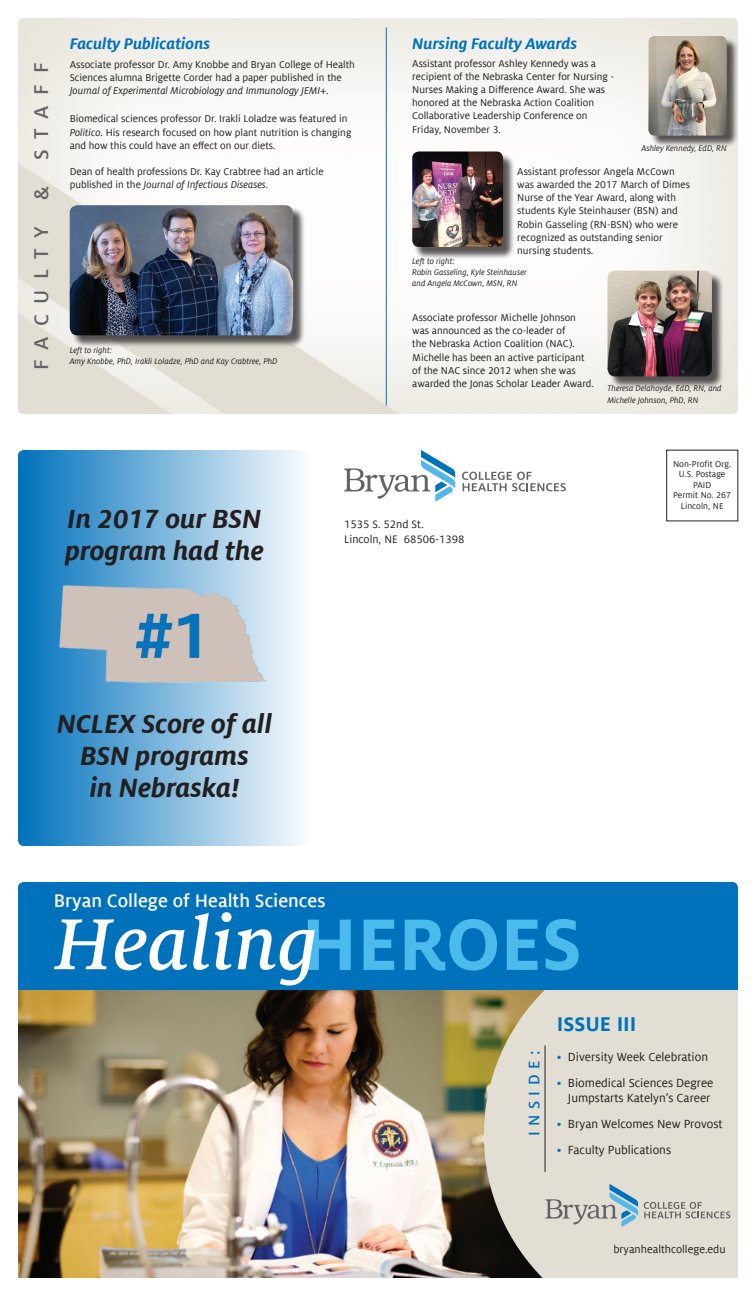
<style>
.page{position:relative;width:756px;height:1296px;background:#fff}
.page>*{position:absolute;margin:0;border:0;box-sizing:border-box;transform-origin:0 0}
.t1{font:italic 500 80px "Milo Serif Offc";color:#fff}
.t2{font:italic 700 29px/32px "Milo Offc";color:#231f20}
.t3{font:500 22px "Milo Offc";letter-spacing:.48em;color:#636366}
.t4{font:700 22px "Milo Sc Offc";color:#0072bc}
.t5{font:500 20.1px "Milo Offc";color:#fff}
.t6{font:italic 700 17px "Milo Offc";color:#0072bc}
.t7{font:500 17px "Milo Offc";letter-spacing:.325em;color:#0072bc}
.t8{font:13px/15px "Milo Offc";color:#231f20;text-align:right}
.t9{font:12px/14.4px "Milo Offc";color:#231f20}
.t10{font:11px/13.2px "Milo Offc";color:#231f20}
.t11{font:9.5px/10.5px "Milo Offc";color:#231f20;text-align:center}
.t12{font:italic 9px/11px "Milo Offc";color:#231f20}
.s1{font-style:italic}
.s2{font-family:"Milo Offc";font-weight:700;font-style:normal;font-size:80.8px;color:#4cbbeb}
.s3{color:#0072bc}
</style>
<div class="page">
<svg style="left:18px;top:160px;width:419px;height:254px"></svg>
<svg style="left:18px;top:311px;width:191px;height:103px;background:#e6e3d9"></svg>
<img style="left:18px;top:990px;width:466px;height:288px">
<svg style="left:484px;top:990px;width:254px;height:288px;background:#d6d2c5"></svg>
<svg style="left:545px;top:1184px;width:93px;height:43px;background:#bfc8c7"></svg>
<svg style="left:644px;top:1202px;width:86px;height:16px"></svg>
<hr style="left:545px;top:1045px;width:1px;height:127px;background:#231f20">
<div style="left:18px;top:882px;width:720px;height:108px;background:#0072bc"></div>
<div style="left:650px;top:38px;width:89px;height:110px;background:#231f20;opacity:.75"></div>
<img style="left:649px;top:36px;width:78px;height:100px">
<div style="left:609px;top:272px;width:116px;height:117px;background:#231f20;opacity:.75"></div>
<img style="left:608px;top:271px;width:104px;height:105px">
<div style="left:414px;top:153px;width:102px;height:107px;background:#231f20;opacity:.75"></div>
<img style="left:412px;top:151px;width:91px;height:96px">
<div style="left:71px;top:207px;width:235px;height:141px;background:#231f20;opacity:.75"></div>
<img style="left:70px;top:205px;width:223px;height:130px">
<hr style="left:386px;top:27px;width:1px;height:378px;background:#0072bc">
<svg style="left:344px;top:450px;width:111px;height:52px"></svg>
<svg style="left:462px;top:472px;width:104px;height:19px"></svg>
<div style="left:18px;top:450px;width:293px;height:396px;background:linear-gradient(to right,#0071bb,#fdfdfe);border-radius:6px"></div>
<img style="left:60px;top:585px;width:205px;height:98px">
<h3 class="t3" style="left:29px;top:370px;width:309px;rotate:-90deg">FACULTY &amp; STAFF</h3>
<h3 class="t6" style="left:70px;top:35px;width:142px">Faculty Publications</h3>
<p class="t10" style="left:70px;top:58px;width:287px">Associate professor Dr. Amy Knobbe and Bryan College of Health<br>Sciences alumna Brigette Corder had a paper published in the<br><span class="s1">Journal of Experimental Microbiology and Immunology JEMI+</span>.</p>
<p class="t10" style="left:70px;top:112px;width:283px">Biomedical sciences professor Dr. Irakli Loladze was featured in<br><span class="s1">Politico</span>. His research focused on how plant nutrition is changing and how this could have an effect on our diets.</p>
<p class="t10" style="left:70px;top:165px;width:256px">Dean of health professions Dr. Kay Crabtree had an article published in the <span class="s1">Journal of Infectious Diseases</span>.</p>
<p class="t12" style="left:70px;top:345px;width:209px">Left to right:<br>Amy Knobbe, PhD, Irakli Loladze, PhD and Kay Crabtree, PhD</p>
<h3 class="t6" style="left:412px;top:35px;width:166px">Nursing Faculty Awards</h3>
<p class="t10" style="left:412px;top:57px;width:203px">Assistant professor Ashley Kennedy was a recipient of the Nebraska Center for Nursing - Nurses Making a Difference Award. She was honored at the Nebraska Action Coalition Collaborative Leadership Conference on Friday, November 3.</p>
<p class="t10" style="left:517px;top:165px;width:174px">Assistant professor Angela McCown was awarded the 2017 March of Dimes<br>Nurse of the Year Award, along with students Kyle Steinhauser (BSN) and<br>Robin Gasseling (RN-BSN) who were recognized as outstanding senior nursing students.</p>
<p class="t12" style="left:642px;top:143px;width:87px">Ashley Kennedy, EdD, RN</p>
<p class="t12" style="left:412px;top:256px;width:116px">Left to right:<br>Robin Gasseling, Kyle Steinhauser and Angela McCown, MSN, RN</p>
<p class="t10" style="left:412px;top:311px;width:183px">Associate professor Michelle Johnson was announced as the co-leader of<br>the Nebraska Action Coalition (NAC).<br>Michelle has been an active participant of the NAC since 2012 when she was awarded the Jonas Scholar Leader Award.</p>
<p class="t12" style="left:608px;top:382px;width:116px;line-height:11.6px">Theresa Delahoyde, EdD, RN, and<br>Michelle Johnson, PhD, RN</p>
<h2 class="t2" style="left:65px;top:503px;width:200px">In 2017 our BSN program had the</h2>
<p class="t9" style="left:344px;top:517px;width:122px">1535 S. 52nd St.<br>Lincoln, NE 68506-1398</p>
<p class="t11" style="left:673px;top:459px;width:60px">Non-Profit Org.<br>U.S. Postage<br>PAID<br>Permit No. 267<br>Lincoln, NE</p>
<h2 class="t2" style="left:57px;top:708px;width:217px;text-align:center">NCLEX Score of all<br>BSN programs<br>in Nebraska!</h2>
<h3 class="t5" style="left:54px;top:890px;width:273px">Bryan College of Health Sciences</h3>
<h1 class="t1" style="left:54px;top:902px;width:530px">Healing<span class="s2">HEROES</span></h1>
<h3 class="t4" style="left:557px;top:1011px;width:81px">ISSUE III</h3>
<h3 class="t7" style="left:525px;top:1136px;width:87px;rotate:-90deg">INSIDE:</h3>
<p class="t8" style="left:557px;top:1049px;width:153px"><span class="s3">•</span> Diversity Week Celebration</p>
<p class="t8" style="left:557px;top:1075px;width:158px"><span class="s3">•</span> Biomedical Sciences Degree<br>Jumpstarts Katelyn’s Career</p>
<p class="t8" style="left:557px;top:1116px;width:167px"><span class="s3">•</span> Bryan Welcomes New Provost</p>
<p class="t8" style="left:557px;top:1142px;width:116px"><span class="s3">•</span> Faculty Publications</p>
<p class="t9" style="left:613px;top:1243px;width:114px">bryanhealthcollege.edu</p>
</div>
